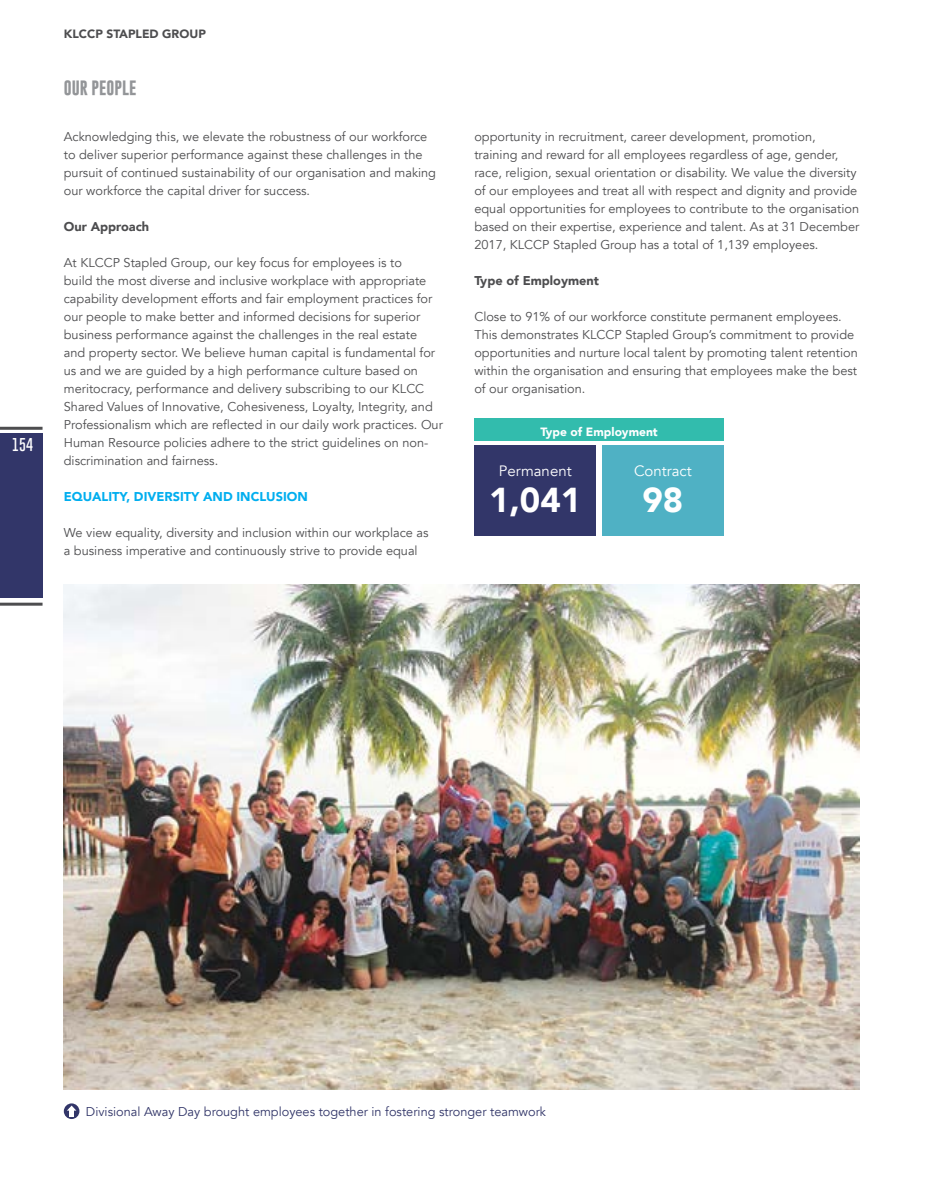
<style>
.page{position:relative;width:936px;height:1191px;background:#fff}
.page>*{position:absolute;margin:0;border:0;box-sizing:border-box;transform-origin:0 0}
.t1{font:900 34.5px "Avenir";color:#fff}
.t2{font:15px "Avenir";color:#fff}
.t3{font:700 15px "Gobold";color:#939598}
.t4{font:100 13.5px "Gobold";color:#fff}
.t5{font:12.75px/18px "Avenir";color:#4d4d4f}
.t6{font:12.75px "Avenir";color:#323669}
.t7{font:900 12.75px "Avenir";color:#00aeef}
.t8{font:900 12.75px "Avenir";color:#4d4d4f}
.t9{font:900 12px "Avenir";color:#4d4d4f}
.t10{font:900 12px "Avenir";color:#fff}
</style>
<div class="page">
<div style="left:0;top:433px;width:43px;height:164px;background:#323669"></div>
<hr style="left:0;top:427px;width:43px;height:3px;background:#4d4d4f">
<hr style="left:0;top:602px;width:43px;height:3px;background:#4d4d4f">
<div style="left:474px;top:445px;width:122px;height:90px;background:#323669"></div>
<div style="left:602px;top:445px;width:121px;height:90px;background:#4fb1c4"></div>
<div style="left:474px;top:418px;width:249px;height:23px;background:#32bcad"></div>
<img style="left:64px;top:584px;width:795px;height:505px">
<svg style="left:64px;top:1103px;width:15px;height:16px"></svg>
<div style="left:69px;top:1108px;width:5px;height:8px;background:#fff"></div>
<svg style="left:67px;top:1105px;width:9px;height:5px"></svg>
<p class="t4" style="left:12px;top:435px;width:22px">154</p>
<p class="t9" style="left:64px;top:23px;width:143px">KLCCP STAPLED GROUP</p>
<p class="t3" style="left:64px;top:78px;width:74px">OUR PEOPLE</p>
<p class="t5" style="left:64px;top:128px;width:374px">Acknowledging this, we elevate the robustness of our workforce to deliver superior performance against these challenges in the pursuit of continued sustainability of our organisation and making our workforce the capital driver for success.</p>
<p class="t8" style="left:64px;top:216px;width:87px">Our Approach</p>
<p class="t5" style="left:64px;top:254px;width:380px">At KLCCP Stapled Group, our key focus for employees is to<br>build the most diverse and inclusive workplace with appropriate capability development efforts and fair employment practices for our people to make better and informed decisions for superior business performance against the challenges in the real estate<br>and property sector. We believe human capital is fundamental for us and we are guided by a high performance culture based on meritocracy, performance and delivery subscribing to our KLCC Shared Values of Innovative, Cohesiveness, Loyalty, Integrity, and Professionalism which are reflected in our daily work practices. Our Human Resource policies adhere to the strict guidelines on non&shy;discrimination and fairness.</p>
<p class="t7" style="left:64px;top:486px;width:245px">EQUALITY, DIVERSITY AND INCLUSION</p>
<p class="t5" style="left:64px;top:524px;width:366px">We view equality, diversity and inclusion within our workplace as a business imperative and continuously strive to provide equal</p>
<p class="t5" style="left:474px;top:128px;width:386px">opportunity in recruitment, career development, promotion, training and reward for all employees regardless of age, gender, race, religion, sexual orientation or disability. We value the diversity of our employees and treat all with respect and dignity and provide equal opportunities for employees to contribute to the organisation based on their expertise, experience and talent. As at 31 December 2017, KLCCP Stapled Group has a total of 1,139 employees.</p>
<p class="t8" style="left:474px;top:270px;width:126px">Type of Employment</p>
<p class="t5" style="left:474px;top:308px;width:385px">Close to 91% of our workforce constitute permanent employees.<br>This demonstrates KLCCP Stapled Group’s commitment to provide opportunities and nurture local talent by promoting talent retention within the organisation and ensuring that employees make the best of our organisation.</p>
<p class="t10" style="left:540px;top:421px;width:119px">Type of Employment</p>
<p class="t2" style="left:499px;top:462px;width:74px">Permanent</p>
<h1 class="t1" style="left:489px;top:470px;width:93px">1,041</h1>
<p class="t2" style="left:634px;top:462px;width:59px">Contract</p>
<h1 class="t1" style="left:642px;top:470px;width:42px">98</h1>
<p class="t6" style="left:86px;top:1104px;width:461px">Divisional Away Day brought employees together in fostering stronger teamwork</p>
</div>
